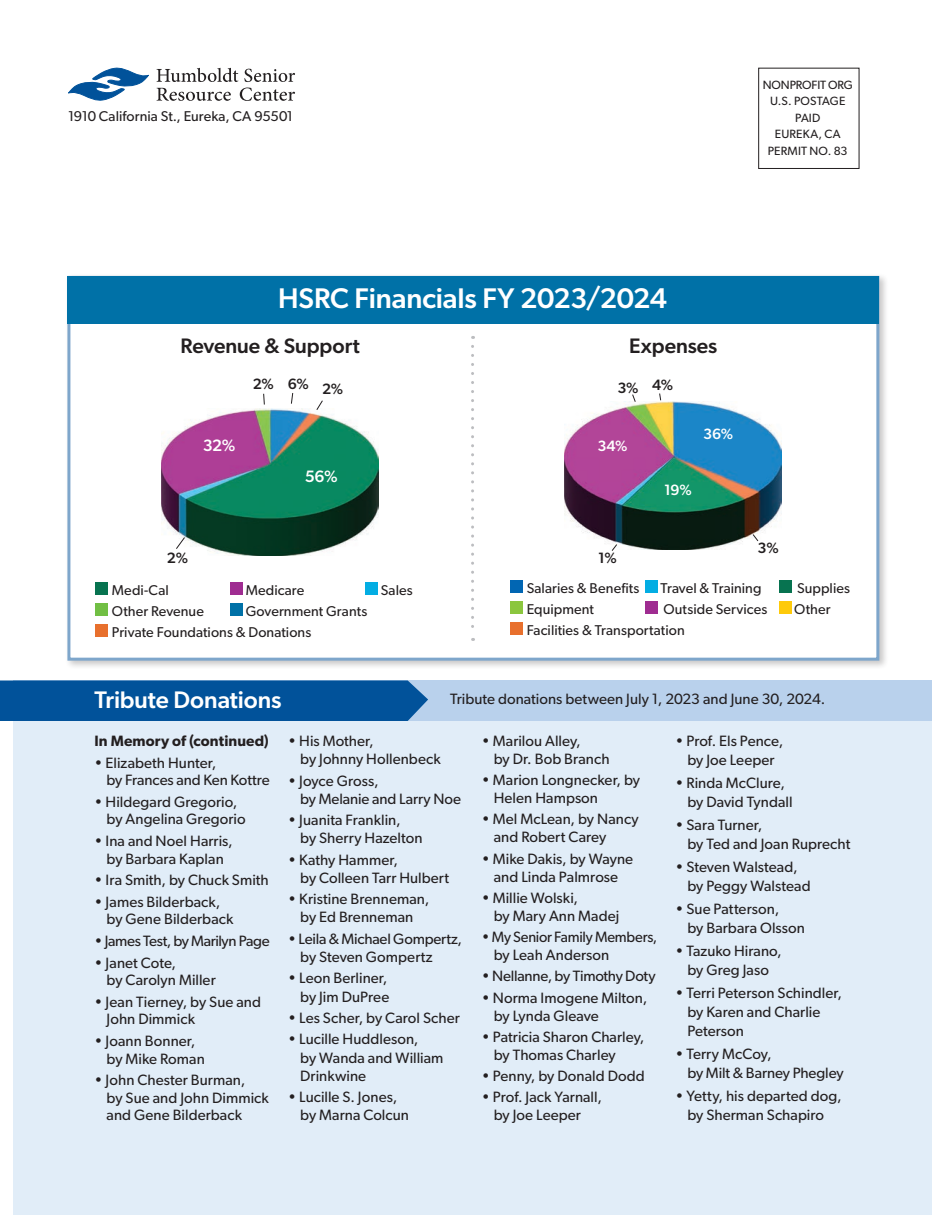
<style>
.page{position:relative;width:932px;height:1215px;background:#fff}
.page>*{position:absolute;margin:0;border:0;box-sizing:border-box;transform-origin:0 0}
.t1{font:500 28.5px "Gibson";letter-spacing:-.01em;color:#fff}
.t2{font:500 24px "Gibson";letter-spacing:-.005em;color:#fff}
.t3{font:500 21px "Gibson";color:#231f20}
.t4{font:500 16.5px "Gibson";color:#fff}
.t5{font:15px/18.1px "Gibson";letter-spacing:.005em;color:#231f20}
.t6{font:15px "Gibson";letter-spacing:-.025em;color:#231f20}
.t7{font:15px "Gibson";letter-spacing:-.015em;color:#231f20}
.t8{font:600 15px "Gibson";letter-spacing:.005em;color:#231f20}
.t9{font:500 15px "Gibson";color:#231f20}
.t10{font:500 15px "Gibson";color:#fff}
.t11{font:14.25px/21px "Gibson";letter-spacing:.005em;color:#231f20}
.t12{font:12px/16.5px "Gibson";color:#231f20;text-align:center}
</style>
<div class="page">
<div style="left:14px;top:686px;width:918px;height:529px;background:#e1edf8"></div>
<div style="left:13px;top:680px;width:919px;height:41px;background:#b9d1ec"></div>
<div style="left:64px;top:273px;width:824px;height:397px;background:#231f20;opacity:.25"></div>
<div style="left:67px;top:276px;width:812px;height:385px;background:#fff;border:3px solid #7ea6cb"></div>
<div style="left:0;top:680px;width:428px;height:41px;background:#01529a"></div>
<div style="left:67px;top:276px;width:812px;height:47px;background:#0071a7"></div>
<svg style="left:471px;top:346px;width:3px;height:295px"></svg>
<div style="left:758px;top:68px;width:101px;height:101px;border:1px solid #231f20"></div>
<svg style="left:263px;top:393px;width:2px;height:12px"></svg>
<svg style="left:291px;top:393px;width:2px;height:11px"></svg>
<img style="left:161px;top:408px;width:218px;height:148px">
<svg style="left:316px;top:400px;width:7px;height:11px"></svg>
<svg style="left:175px;top:536px;width:10px;height:14px"></svg>
<div style="left:96px;top:583px;width:12px;height:12px;background:#077350"></div>
<div style="left:231px;top:583px;width:12px;height:12px;background:#9f2c91"></div>
<div style="left:366px;top:583px;width:12px;height:12px;background:#03ade3"></div>
<div style="left:96px;top:604px;width:12px;height:12px;background:#71bf44"></div>
<div style="left:231px;top:604px;width:12px;height:12px;background:#0071a7"></div>
<div style="left:96px;top:625px;width:12px;height:12px;background:#e8702d"></div>
<img style="left:564px;top:401px;width:217px;height:149px">
<svg style="left:659px;top:393px;width:2px;height:8px"></svg>
<svg style="left:631px;top:394px;width:5px;height:9px"></svg>
<svg style="left:611px;top:544px;width:6px;height:7px"></svg>
<svg style="left:752px;top:533px;width:7px;height:9px"></svg>
<div style="left:510px;top:581px;width:12px;height:12px;background:#0166b3"></div>
<div style="left:645px;top:581px;width:12px;height:12px;background:#03ade3"></div>
<div style="left:779px;top:581px;width:12px;height:12px;background:#077350"></div>
<div style="left:510px;top:602px;width:12px;height:12px;background:#8bc63e"></div>
<div style="left:645px;top:602px;width:12px;height:12px;background:#9f2c91"></div>
<div style="left:779px;top:602px;width:12px;height:12px;background:#feca0a"></div>
<div style="left:510px;top:623px;width:12px;height:12px;background:#e8702d"></div>
<svg style="left:156px;top:68px;width:82px;height:14px"></svg>
<svg style="left:244px;top:69px;width:51px;height:13px"></svg>
<svg style="left:157px;top:88px;width:74px;height:13px"></svg>
<svg style="left:240px;top:88px;width:55px;height:13px"></svg>
<svg style="left:68px;top:67px;width:81px;height:34px"></svg>
<p class="t11" style="left:68px;top:106px;width:226px">1910 California St., Eureka, CA 95501</p>
<p class="t12" style="left:762px;top:76px;width:92px">NONPROFIT ORG<br>U.S. POSTAGE<br>PAID<br>EUREKA, CA<br>PERMIT NO. 83</p>
<h1 class="t1" style="left:278px;top:281px;width:390px">HSRC Financials FY 2023/2024</h1>
<h3 class="t3" style="left:180px;top:333px;width:181px">Revenue &amp; Support</h3>
<h3 class="t3" style="left:629px;top:333px;width:90px">Expenses</h3>
<p class="t9" style="left:253px;top:374px;width:92px">2% 6% 2%</p>
<p class="t9" style="left:617px;top:377px;width:57px">3% 4%</p>
<p class="t4" style="left:203px;top:436px;width:34px">32%</p>
<p class="t4" style="left:305px;top:467px;width:34px">56%</p>
<p class="t10" style="left:597px;top:437px;width:32px">34%</p>
<p class="t10" style="left:703px;top:425px;width:31px">36%</p>
<p class="t10" style="left:664px;top:481px;width:29px">19%</p>
<p class="t9" style="left:167px;top:549px;width:23px">2%</p>
<p class="t11" style="left:112px;top:579px;width:58px">Medi-Cal</p>
<p class="t11" style="left:246px;top:579px;width:60px">Medicare</p>
<p class="t11" style="left:381px;top:579px;width:33px">Sales</p>
<p class="t11" style="left:112px;top:600px;width:93px">Other Revenue</p>
<p class="t11" style="left:112px;top:600px;width:257px;text-indent:134px">Government Grants<br>Private Foundations &amp; Donations</p>
<p class="t9" style="left:598px;top:549px;width:20px">1%</p>
<p class="t9" style="left:757px;top:539px;width:23px">3%</p>
<p class="t11" style="left:526px;top:577px;width:114px">Salaries &amp; Benefits</p>
<p class="t11" style="left:660px;top:577px;width:102px">Travel &amp; Training</p>
<p class="t11" style="left:797px;top:577px;width:54px">Supplies</p>
<p class="t11" style="left:526px;top:598px;width:69px">Equipment</p>
<p class="t11" style="left:663px;top:598px;width:105px">Outside Services</p>
<p class="t11" style="left:794px;top:598px;width:38px">Other</p>
<p class="t11" style="left:526px;top:619px;width:159px">Facilities &amp; Transportation</p>
<h2 class="t2" style="left:94px;top:685px;width:188px">Tribute Donations</h2>
<p class="t5" style="left:450px;top:690px;width:377px">Tribute donations between July 1, 2023 and June 30, 2024.</p>
<p class="t8" style="left:94px;top:732px;width:176px">In Memory of (continued)</p>
<p class="t5" style="left:106px;top:754px;width:165px;line-height:17.4px;text-indent:-12px">• Elizabeth Hunter,<br>by Frances and Ken Kottre</p>
<p class="t5" style="left:106px;top:793px;width:140px;line-height:17.4px;text-indent:-12px">• Hildegard Gregorio, by Angelina Gregorio</p>
<p class="t5" style="left:94px;top:832px;width:140px;line-height:17.4px;text-align:center">• Ina and Noel Harris, by Barbara Kaplan</p>
<p class="t5" style="left:94px;top:871px;width:176px">• Ira Smith, by Chuck Smith</p>
<p class="t5" style="left:106px;top:893px;width:128px;line-height:17.4px;text-indent:-12px">• James Bilderback, by Gene Bilderback</p>
<p class="t6" style="left:94px;top:932px;width:177px">• James Test, by Marilyn Page</p>
<p class="t5" style="left:106px;top:954px;width:111px;line-height:17.4px;text-indent:-12px">• Janet Cote,<br>by Carolyn Miller</p>
<p class="t5" style="left:106px;top:993px;width:156px;line-height:17.4px;text-indent:-12px">• Jean Tierney, by Sue and<br>John Dimmick</p>
<p class="t5" style="left:106px;top:1032px;width:100px;line-height:17.4px;text-indent:-12px">• Joann Bonner, by Mike Roman</p>
<p class="t5" style="left:106px;top:1071px;width:164px;line-height:17.4px;text-indent:-12px">• John Chester Burman,<br>by Sue and John Dimmick and Gene Bilderback</p>
<p class="t5" style="left:300px;top:731px;width:142px;text-indent:-12px">• His Mother,<br>by Johnny Hollenbeck</p>
<p class="t5" style="left:300px;top:771px;width:162px;text-indent:-12px">• Joyce Gross,<br>by Melanie and Larry Noe</p>
<p class="t5" style="left:300px;top:811px;width:124px;text-indent:-12px">• Juanita Franklin,<br>by Sherry Hazelton</p>
<p class="t5" style="left:300px;top:850px;width:150px;text-indent:-12px">• Kathy Hammer,<br>by Colleen Tarr Hulbert</p>
<p class="t5" style="left:288px;top:890px;width:143px;text-align:center">• Kristine Brenneman, by Ed Brenneman</p>
<p class="t5" style="left:300px;top:929px;width:163px;text-indent:-12px">• Leila &amp; Michael Gompertz, by Steven Gompertz</p>
<p class="t5" style="left:288px;top:969px;width:103px;text-align:right">• Leon Berliner, by Jim DuPree</p>
<p class="t5" style="left:288px;top:1008px;width:173px">• Les Scher, by Carol Scher</p>
<p class="t5" style="left:300px;top:1030px;width:145px;text-indent:-12px">• Lucille Huddleson,<br>by Wanda and William<br>Drinkwine</p>
<p class="t5" style="left:300px;top:1088px;width:110px;text-indent:-12px">• Lucille S. Jones, by Marna Colcun</p>
<p class="t5" style="left:494px;top:732px;width:117px;text-indent:-12px">• Marilou Alley,<br>by Dr. Bob Branch</p>
<p class="t5" style="left:494px;top:771px;width:148px;text-indent:-12px">• Marion Longnecker, by<br>Helen Hampson</p>
<p class="t5" style="left:494px;top:810px;width:146px;text-indent:-12px">• Mel McLean, by Nancy and Robert Carey</p>
<p class="t5" style="left:482px;top:849px;width:153px;text-align:center">• Mike Dakis, by Wayne and Linda Palmrose</p>
<p class="t5" style="left:494px;top:888px;width:127px;text-indent:-12px">• Millie Wolski,<br>by Mary Ann Madej</p>
<p class="t5" style="left:494px;top:928px;width:165px;text-indent:-12px">• My Senior Family Members, by Leah Anderson</p>
<p class="t7" style="left:482px;top:967px;width:175px">• Nellanne, by Timothy Doty</p>
<p class="t5" style="left:494px;top:988px;width:155px;text-indent:-12px">• Norma Imogene Milton, by Lynda Gleave</p>
<p class="t5" style="left:494px;top:1027px;width:152px;text-indent:-12px">• Patricia Sharon Charley, by Thomas Charley</p>
<p class="t5" style="left:482px;top:1067px;width:164px">• Penny, by Donald Dodd</p>
<p class="t5" style="left:482px;top:1088px;width:122px;text-align:center">• Prof. Jack Yarnall, by Joe Leeper</p>
<p class="t5" style="left:675px;top:731px;width:109px;line-height:19.4px;text-align:center">• Prof. Els Pence, by Joe Leeper</p>
<p class="t5" style="left:687px;top:773px;width:107px;line-height:19.4px;text-indent:-12px">• Rinda McClure, by David Tyndall</p>
<p class="t5" style="left:687px;top:815px;width:164px;line-height:19.4px;text-indent:-12px">• Sara Turner,<br>by Ted and Joan Ruprecht</p>
<p class="t5" style="left:687px;top:857px;width:125px;line-height:19.4px;text-indent:-12px">• Steven Walstead, by Peggy Walstead</p>
<p class="t5" style="left:687px;top:899px;width:119px;line-height:19.4px;text-indent:-12px">• Sue Patterson,<br>by Barbara Olsson</p>
<p class="t5" style="left:675px;top:941px;width:108px;line-height:19.4px;text-align:center">• Tazuko Hirano, by Greg Jaso</p>
<p class="t5" style="left:687px;top:983px;width:156px;line-height:19.4px;text-indent:-12px">• Terri Peterson Schindler, by Karen and Charlie<br>Peterson</p>
<p class="t5" style="left:687px;top:1044px;width:158px;line-height:19.4px;text-indent:-12px">• Terry McCoy,<br>by Milt &amp; Barney Phegley</p>
<p class="t5" style="left:675px;top:1086px;width:168px;line-height:19.4px;text-align:center">• Yetty, his departed dog, by Sherman Schapiro</p>
</div>
